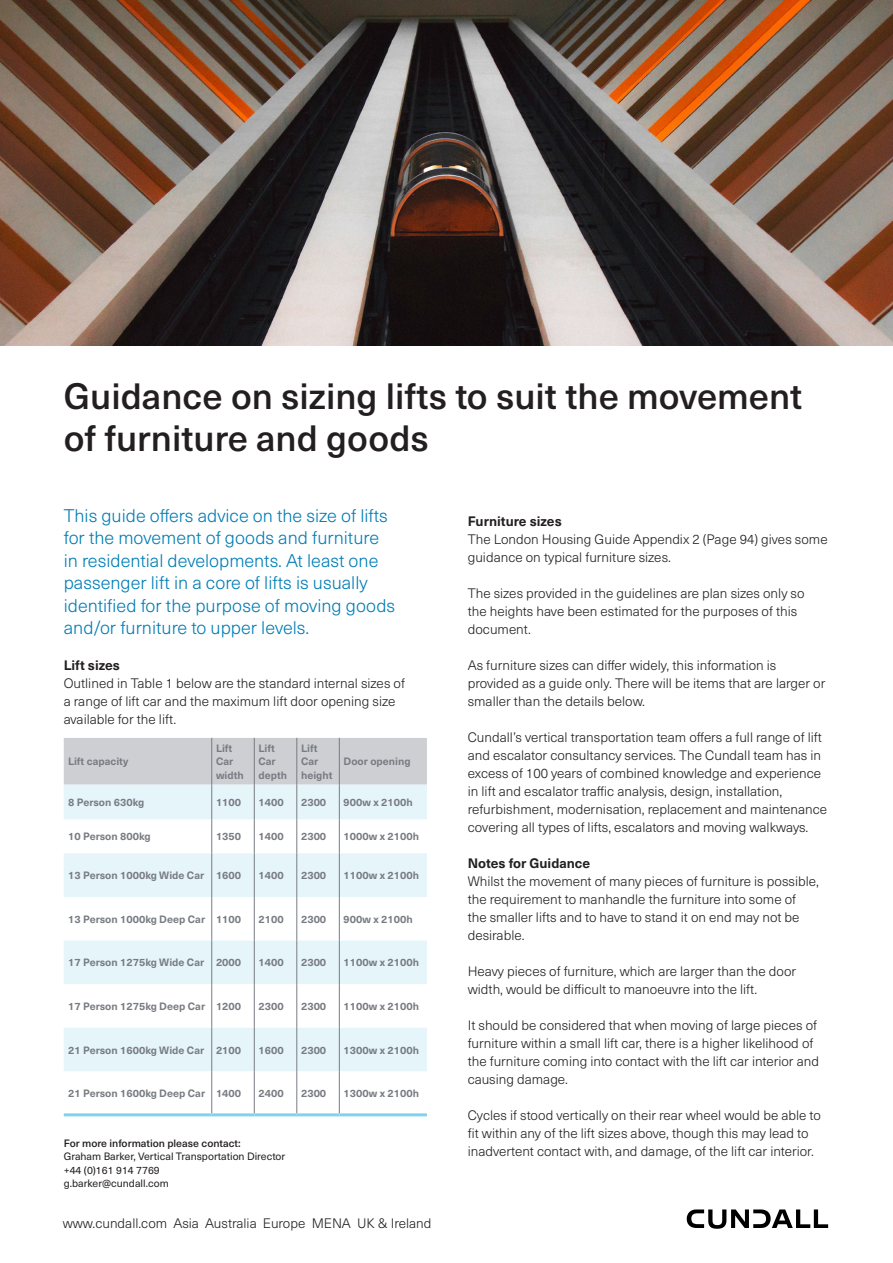
<style>
.page{position:relative;width:893px;height:1263px;background:#fff}
.page>*{position:absolute;margin:0;border:0;box-sizing:border-box;transform-origin:0 0}
.Heading{font:500 36px/42px "Neue Haas Unica Pro";color:#231f20}
.Sub_body_light_12pt{font:300 18px/22.5px "Neue Haas Unica Pro";color:#007db5}
.Body_light_9{font:300 13.5px/18px "Neue Haas Unica Pro";color:#231f20}
.Table{font:700 10.5px/13.5px "Neue Haas Unica Pro";color:#787c82}
.t1{font:10.5px/13.5px "Neue Haas Unica Pro";color:#231f20}
.t2{font:500 10.5px "Neue Haas Unica Pro";color:#231f20}
.s1{font-weight:700}
</style>
<div class="page">
<svg style="left:687px;top:1209px;width:141px;height:20px"></svg>
<img style="left:0;top:0;width:893px;height:346px">
<svg style="left:64px;top:738px;width:363px;height:81px"></svg>
<svg style="left:64px;top:853px;width:363px;height:218px;fill:#e5f5fa"></svg>
<hr style="left:211px;top:785px;width:1px;height:34px;background:#787c82">
<hr style="left:254px;top:785px;width:1px;height:34px;background:#787c82">
<hr style="left:297px;top:785px;width:1px;height:34px;background:#787c82">
<hr style="left:339px;top:785px;width:1px;height:34px;background:#787c82">
<hr style="left:211px;top:819px;width:1px;height:34px;background:#787c82">
<hr style="left:254px;top:819px;width:1px;height:34px;background:#787c82">
<hr style="left:297px;top:819px;width:1px;height:34px;background:#787c82">
<hr style="left:339px;top:819px;width:1px;height:34px;background:#787c82">
<hr style="left:211px;top:853px;width:1px;height:44px;background:#787c82">
<hr style="left:254px;top:853px;width:1px;height:44px;background:#787c82">
<hr style="left:297px;top:853px;width:1px;height:44px;background:#787c82">
<hr style="left:339px;top:853px;width:1px;height:44px;background:#787c82">
<hr style="left:254px;top:897px;width:1px;height:43px;background:#787c82">
<hr style="left:297px;top:897px;width:1px;height:43px;background:#787c82">
<hr style="left:339px;top:897px;width:1px;height:43px;background:#787c82">
<hr style="left:211px;top:940px;width:1px;height:44px;background:#787c82">
<hr style="left:254px;top:940px;width:1px;height:44px;background:#787c82">
<hr style="left:297px;top:940px;width:1px;height:44px;background:#787c82">
<hr style="left:339px;top:940px;width:1px;height:44px;background:#787c82">
<hr style="left:211px;top:984px;width:1px;height:44px;background:#787c82">
<hr style="left:254px;top:984px;width:1px;height:44px;background:#787c82">
<hr style="left:297px;top:984px;width:1px;height:44px;background:#787c82">
<hr style="left:339px;top:984px;width:1px;height:44px;background:#787c82">
<hr style="left:211px;top:1028px;width:1px;height:43px;background:#787c82">
<hr style="left:254px;top:1028px;width:1px;height:43px;background:#787c82">
<hr style="left:297px;top:1028px;width:1px;height:43px;background:#787c82">
<hr style="left:339px;top:1028px;width:1px;height:43px;background:#787c82">
<hr style="left:211px;top:1071px;width:1px;height:42px;background:#787c82">
<hr style="left:254px;top:1071px;width:1px;height:42px;background:#787c82">
<hr style="left:297px;top:1071px;width:1px;height:42px;background:#787c82">
<hr style="left:339px;top:1071px;width:1px;height:42px;background:#787c82">
<hr style="left:211px;top:738px;width:1px;height:47px;background:#787c82">
<hr style="left:254px;top:738px;width:1px;height:47px;background:#787c82">
<hr style="left:297px;top:738px;width:1px;height:47px;background:#787c82">
<hr style="left:339px;top:738px;width:1px;height:47px;background:#787c82">
<hr style="left:211px;top:897px;width:1px;height:43px;background:#787c82">
<hr style="left:64px;top:1113px;width:148px;height:3px;background:#7fd3ec">
<hr style="left:212px;top:1113px;width:42px;height:3px;background:#7fd3ec">
<hr style="left:254px;top:1113px;width:43px;height:3px;background:#7fd3ec">
<hr style="left:297px;top:1113px;width:42px;height:3px;background:#7fd3ec">
<hr style="left:339px;top:1113px;width:88px;height:3px;background:#7fd3ec">
<p class="Heading" style="left:64px;top:376px;width:740px">Guidance on sizing lifts to suit the movement of furniture and goods</p>
<p class="Sub_body_light_12pt" style="left:64px;top:505px;width:333px">This guide offers advice on the size of lifts for the movement of goods and furniture in residential developments. At least one passenger lift in a core of lifts is usually identified for the purpose of moving goods and/or furniture to upper levels.</p>
<p class="Body_light_9" style="left:64px;top:656px;width:343px"><span class="s1">Lift sizes<br></span>Outlined in Table 1 below are the standard internal sizes of a range of lift car and the maximum lift door opening size available for the lift.</p>
<p class="Table" style="left:68px;top:755px;width:62px">Lift capacity</p>
<p class="Table" style="left:216px;top:741px;width:29px">Lift<br>Car width</p>
<p class="Table" style="left:259px;top:741px;width:30px">Lift<br>Car depth</p>
<p class="Table" style="left:301px;top:741px;width:33px">Lift<br>Car height</p>
<p class="Table" style="left:344px;top:755px;width:69px">Door opening</p>
<p class="Table" style="left:68px;top:796px;width:78px">8 Person 630kg</p>
<p class="Table" style="left:216px;top:796px;width:27px">1100</p>
<p class="Table" style="left:259px;top:796px;width:27px">1400</p>
<p class="Table" style="left:301px;top:796px;width:27px">2300</p>
<p class="Table" style="left:344px;top:796px;width:71px">900w x 2100h</p>
<p class="Table" style="left:68px;top:830px;width:84px">10 Person 800kg</p>
<p class="Table" style="left:216px;top:830px;width:27px">1350</p>
<p class="Table" style="left:259px;top:830px;width:27px">1400</p>
<p class="Table" style="left:301px;top:830px;width:27px">2300</p>
<p class="Table" style="left:344px;top:830px;width:77px">1000w x 2100h</p>
<p class="Table" style="left:68px;top:869px;width:138px">13 Person 1000kg Wide Car</p>
<p class="Table" style="left:216px;top:869px;width:27px">1600</p>
<p class="Table" style="left:259px;top:869px;width:27px">1400</p>
<p class="Table" style="left:301px;top:869px;width:27px">2300</p>
<p class="Table" style="left:344px;top:869px;width:77px">1100w x 2100h</p>
<p class="Table" style="left:68px;top:912px;width:139px">13 Person 1000kg Deep Car</p>
<p class="Table" style="left:216px;top:912px;width:27px">1100</p>
<p class="Table" style="left:259px;top:912px;width:27px">2100</p>
<p class="Table" style="left:301px;top:912px;width:27px">2300</p>
<p class="Table" style="left:344px;top:912px;width:71px">900w x 2100h</p>
<p class="Table" style="left:68px;top:956px;width:138px">17 Person 1275kg Wide Car</p>
<p class="Table" style="left:216px;top:956px;width:27px">2000</p>
<p class="Table" style="left:259px;top:956px;width:27px">1400</p>
<p class="Table" style="left:301px;top:956px;width:27px">2300</p>
<p class="Table" style="left:344px;top:956px;width:77px">1100w x 2100h</p>
<p class="Table" style="left:68px;top:999px;width:139px">17 Person 1275kg Deep Car</p>
<p class="Table" style="left:216px;top:999px;width:27px">1200</p>
<p class="Table" style="left:259px;top:999px;width:27px">2300</p>
<p class="Table" style="left:301px;top:999px;width:27px">2300</p>
<p class="Table" style="left:344px;top:999px;width:77px">1100w x 2100h</p>
<p class="Table" style="left:68px;top:1043px;width:138px">21 Person 1600kg Wide Car</p>
<p class="Table" style="left:216px;top:1043px;width:27px">2100</p>
<p class="Table" style="left:259px;top:1043px;width:27px">1600</p>
<p class="Table" style="left:301px;top:1043px;width:27px">2300</p>
<p class="Table" style="left:344px;top:1043px;width:77px">1300w x 2100h</p>
<p class="Table" style="left:68px;top:1087px;width:139px">21 Person 1600kg Deep Car</p>
<p class="Table" style="left:216px;top:1087px;width:27px">1400</p>
<p class="Table" style="left:259px;top:1087px;width:27px">2400</p>
<p class="Table" style="left:301px;top:1087px;width:27px">2300</p>
<p class="Table" style="left:344px;top:1087px;width:77px">1300w x 2100h</p>
<p class="t2" style="left:64px;top:1136px;width:178px">For more information please contact:</p>
<p class="t1" style="left:64px;top:1150px;width:223px">Graham Barker, Vertical Transportation Director +44 (0)161 914 7769<br>g.barker@cundall.com</p>
<p class="Body_light_9" style="left:63px;top:1214px;width:370px">www.cundall.com Asia Australia Europe MENA UK &amp; Ireland</p>
<p class="Body_light_9" style="left:468px;top:512px;width:361px"><span class="s1">Furniture sizes<br></span>The London Housing Guide Appendix 2 (Page 94) gives some guidance on typical furniture sizes.</p>
<p class="Body_light_9" style="left:468px;top:584px;width:338px">The sizes provided in the guidelines are plan sizes only so the heights have been estimated for the purposes of this document.</p>
<p class="Body_light_9" style="left:468px;top:656px;width:359px">As furniture sizes can differ widely, this information is provided as a guide only. There will be items that are larger or smaller than the details below.</p>
<p class="Body_light_9" style="left:468px;top:728px;width:361px">Cundall’s vertical transportation team offers a full range of lift and escalator consultancy services. The Cundall team has in excess of 100 years of combined knowledge and experience in lift and escalator traffic analysis, design, installation, refurbishment, modernisation, replacement and maintenance covering all types of lifts, escalators and moving walkways.</p>
<p class="Body_light_9" style="left:468px;top:854px;width:353px"><span class="s1">Notes for Guidance<br></span>Whilst the movement of many pieces of furniture is possible, the requirement to manhandle the furniture into some of<br>the smaller lifts and to have to stand it on end may not be desirable.</p>
<p class="Body_light_9" style="left:468px;top:962px;width:330px">Heavy pieces of furniture, which are larger than the door width, would be difficult to manoeuvre into the lift.</p>
<p class="Body_light_9" style="left:468px;top:1016px;width:353px">It should be considered that when moving of large pieces of furniture within a small lift car, there is a higher likelihood of the furniture coming into contact with the lift car interior and causing damage.</p>
<p class="Body_light_9" style="left:468px;top:1106px;width:355px">Cycles if stood vertically on their rear wheel would be able to fit within any of the lift sizes above, though this may lead to inadvertent contact with, and damage, of the lift car interior.</p>
</div>
